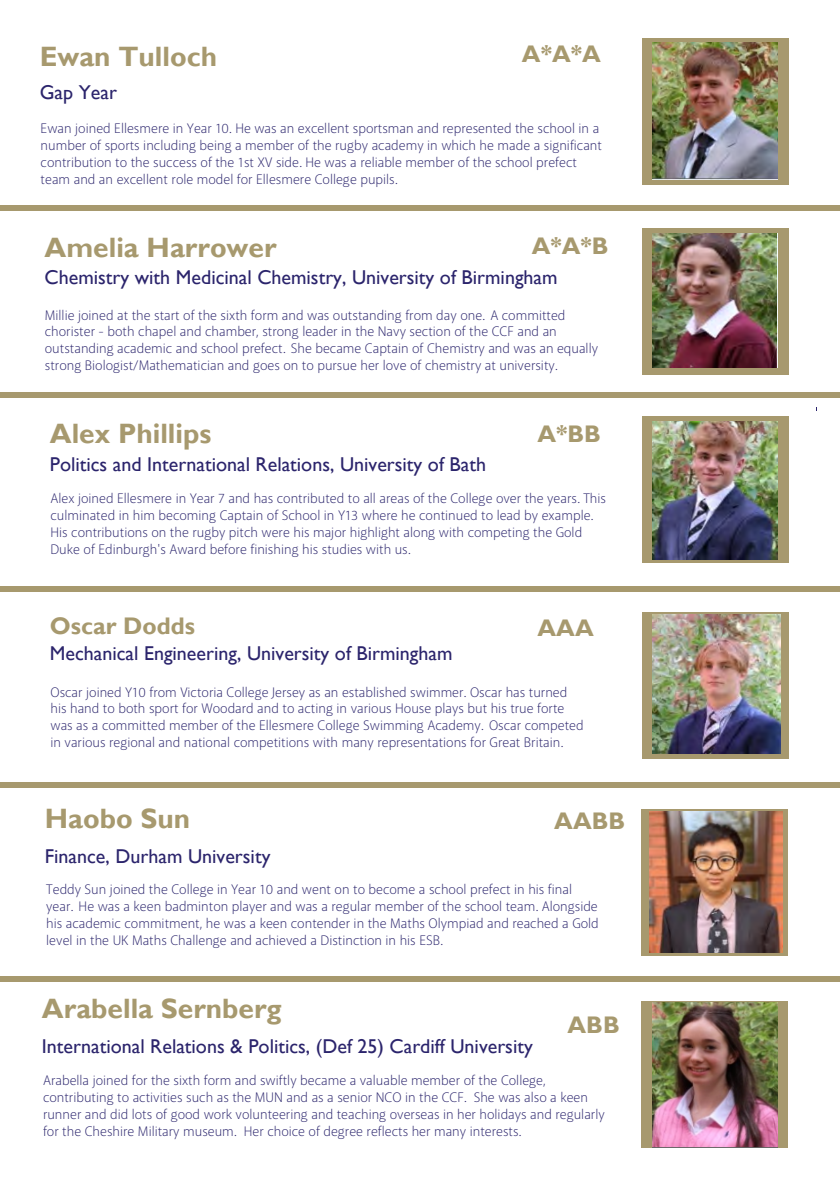
<style>
.page{position:relative;width:840px;height:1191px;background:#fff}
.page>*{position:absolute;margin:0;border:0;box-sizing:border-box;transform-origin:0 0}
.t1{font:700 28px "Gill Sans";color:#a7996e}
.t2{font:700 24px "Gill Sans";color:#a7996e}
.t3{font:20px "Gill Sans";color:#2b246c}
.t4{font:300 14px/16.8px "Akagi Pro";color:#2b256d}
</style>
<div class="page">
<div style="left:0;top:205px;width:839px;height:6px;background:#a7996e"></div>
<div style="left:0;top:586px;width:839px;height:5px;background:#a7996e"></div>
<div style="left:0;top:782px;width:839px;height:5px;background:#a7996e"></div>
<div style="left:0;top:392px;width:839px;height:5px;background:#a7996e"></div>
<div style="left:0;top:976px;width:839px;height:5px;background:#a7996e"></div>
<div style="left:642px;top:38px;width:146px;height:147px;background:#a7996e"></div>
<div style="left:642px;top:228px;width:146px;height:147px;background:#a7996e"></div>
<div style="left:642px;top:416px;width:146px;height:147px;background:#a7996e"></div>
<svg style="left:642px;top:612px;width:146px;height:147px;background:#a39771"></svg>
<svg style="left:641px;top:809px;width:146px;height:146px;background:#aa936c"></svg>
<div style="left:641px;top:1001px;width:146px;height:146px;background:#a7996e"></div>
<img style="left:652px;top:43px;width:125px;height:136px">
<img style="left:652px;top:234px;width:125px;height:133px">
<img style="left:652px;top:421px;width:125px;height:138px">
<img style="left:652px;top:615px;width:127px;height:138px">
<img style="left:649px;top:812px;width:132px;height:140px">
<img style="left:652px;top:1002px;width:124px;height:145px">
<h2 class="t2" style="left:521px;top:39px;width:80px">A*A*A</h2>
<h1 class="t1" style="left:40px;top:40px;width:179px">Ewan Tulloch</h1>
<h3 class="t3" style="left:40px;top:80px;width:79px">Gap Year</h3>
<p class="t4" style="left:41px;top:120px;width:562px">Ewan joined Ellesmere in Year 10. He was an excellent sportsman and represented the school in a number of sports including being a member of the rugby academy in which he made a significant contribution to the success of the 1st XV side. He was a reliable member of the school prefect team and an excellent role model for Ellesmere College pupils.</p>
<h1 class="t1" style="left:45px;top:230px;width:233px">Amelia Harrower</h1>
<h3 class="t3" style="left:45px;top:266px;width:514px">Chemistry with Medicinal Chemistry, University of Birmingham</h3>
<p class="t4" style="left:45px;top:307px;width:554px">Millie joined at the start of the sixth form and was outstanding from day one. A committed chorister - both chapel and chamber, strong leader in the Navy section of the CCF and an outstanding academic and school prefect. She became Captain of Chemistry and was an equally strong Biologist/Mathematician and goes on to pursue her love of chemistry at university.</p>
<h2 class="t2" style="left:531px;top:232px;width:78px">A*A*B</h2>
<h1 class="t1" style="left:50px;top:416px;width:163px">Alex Phillips</h1>
<h3 class="t3" style="left:50px;top:452px;width:437px">Politics and International Relations, University of Bath</h3>
<p class="t4" style="left:50px;top:490px;width:556px">Alex joined Ellesmere in Year 7 and has contributed to all areas of the College over the years. This culminated in him becoming Captain of School in Y13 where he continued to lead by example.<br>His contributions on the rugby pitch were his major highlight along with competing the Gold Duke of Edinburgh's Award before finishing his studies with us.</p>
<h2 class="t2" style="left:537px;top:419px;width:65px">A*BB</h2>
<h2 class="t2" style="left:50px;top:611px;width:147px">Oscar Dodds</h2>
<h2 class="t2" style="left:537px;top:613px;width:58px">AAA</h2>
<h3 class="t3" style="left:50px;top:642px;width:404px">Mechanical Engineering, University of Birmingham</h3>
<p class="t4" style="left:50px;top:684px;width:534px">Oscar joined Y10 from Victoria College Jersey as an established swimmer. Oscar has turned his hand to both sport for Woodard and to acting in various House plays but his true forte was as a committed member of the Ellesmere College Swimming Academy. Oscar competed in various regional and national competitions with many representations for Great Britain.</p>
<h1 class="t1" style="left:45px;top:801px;width:147px">Haobo Sun</h1>
<h2 class="t2" style="left:554px;top:806px;width:72px">AABB</h2>
<h3 class="t3" style="left:45px;top:845px;width:227px">Finance, Durham University</h3>
<p class="t4" style="left:46px;top:881px;width:553px">Teddy Sun joined the College in Year 10 and went on to become a school prefect in his final year. He was a keen badminton player and was a regular member of the school team. Alongside his academic commitment, he was a keen contender in the Maths Olympiad and reached a Gold level in the UK Maths Challenge and achieved a Distinction in his ESB.</p>
<h1 class="t1" style="left:42px;top:991px;width:241px">Arabella Sernberg</h1>
<h3 class="t3" style="left:42px;top:1035px;width:492px">International Relations &amp; Politics, (Def 25) Cardiff University</h3>
<p class="t4" style="left:43px;top:1072px;width:563px">Arabella joined for the sixth form and swiftly became a valuable member of the College, contributing to activities such as the MUN and as a senior NCO in the CCF. She was also a keen runner and did lots of good work volunteering and teaching overseas in her holidays and regularly for the Cheshire Military museum. Her choice of degree reflects her many interests.</p>
<h2 class="t2" style="left:567px;top:1010px;width:54px">ABB</h2>
</div>
